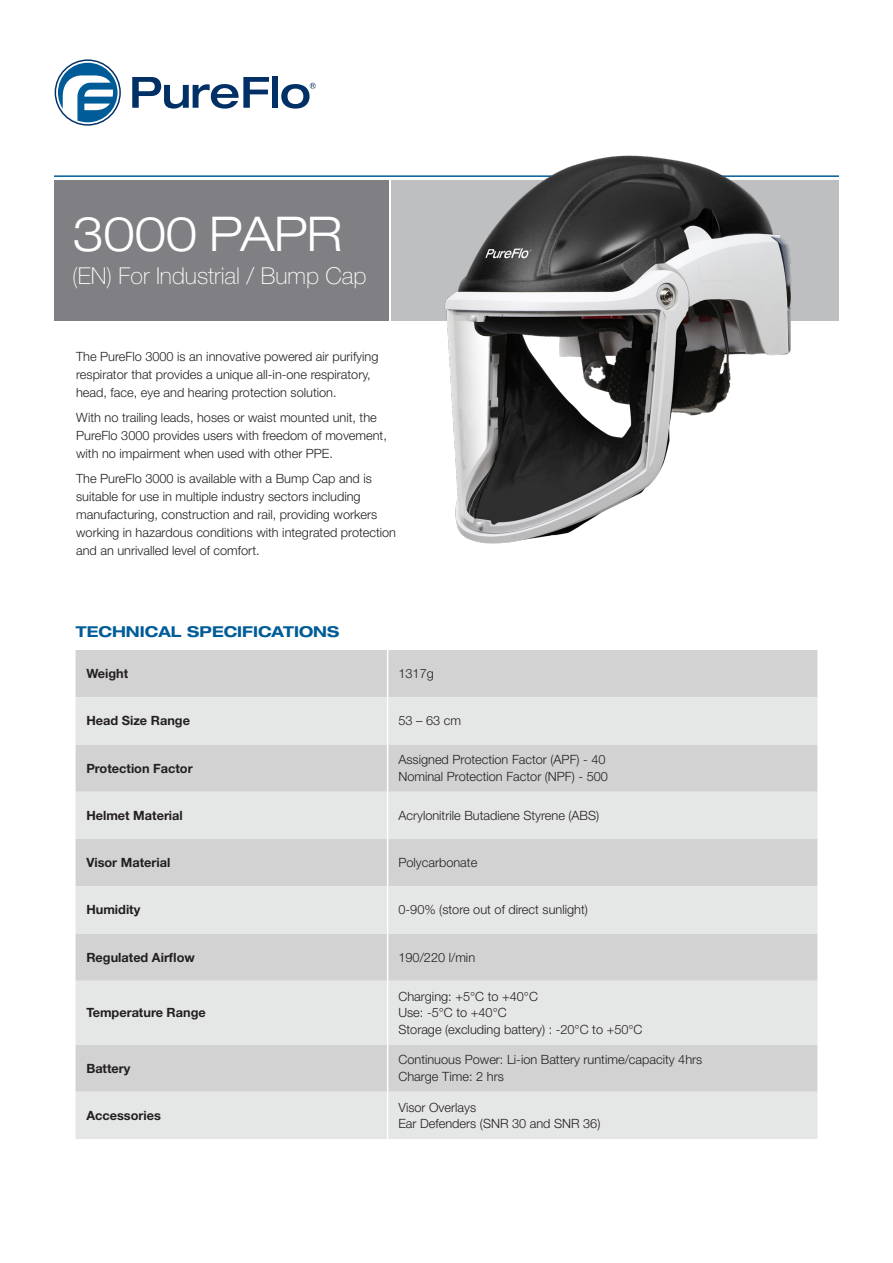
<style>
.page{position:relative;width:893px;height:1263px;background:#fff}
.page>*{position:absolute;margin:0;border:0;box-sizing:border-box;transform-origin:0 0}
.t1{font:300 expanded 48px "Helvetica Neue LT Std";letter-spacing:-.02em;color:#fff}
.t2{font:100 23.25px "Helvetica Neue LT Std";color:#fff}
.t3{font:700 expanded 15px "Helvetica Neue LT Std";color:#005c98}
.Intro_Paragraph{font:300 12.75px/18px "Helvetica Neue LT Std";color:#231f20}
.End_Notes{font:300 12.75px "Helvetica Neue LT Std";color:#231f20}
.End_Notes-2{font:700 12.75px "Helvetica Neue LT Std";color:#231f20}
</style>
<div class="page">
<div style="left:54px;top:180px;width:335px;height:141px;background:#807f83"></div>
<div style="left:392px;top:180px;width:447px;height:141px;background:#bebfc1"></div>
<hr style="left:54px;top:175px;width:785px;height:2px;background:#005c98">
<div style="left:55px;top:59px;width:66px;height:67px;border:1px solid #003066;border-radius:50%"></div>
<svg style="left:58px;top:63px;width:60px;height:59px"></svg>
<svg style="left:132px;top:77px;width:137px;height:32px"></svg>
<div style="left:272px;top:76px;width:6px;height:32px;background:#003066"></div>
<svg style="left:281px;top:83px;width:35px;height:26px"></svg>
<div style="left:76px;top:650px;width:741px;height:47px;background:#d2d2d3"></div>
<svg style="left:76px;top:697px;width:741px;height:442px;fill:#e5e6e6"></svg>
<hr style="left:387px;top:650px;width:1px;height:47px;background:#fff">
<hr style="left:387px;top:697px;width:1px;height:47px;background:#fff">
<hr style="left:387px;top:744px;width:1px;height:48px;background:#fff">
<hr style="left:387px;top:792px;width:1px;height:47px;background:#fff">
<hr style="left:387px;top:839px;width:1px;height:47px;background:#fff">
<hr style="left:387px;top:886px;width:1px;height:47px;background:#fff">
<hr style="left:387px;top:933px;width:1px;height:48px;background:#fff">
<hr style="left:387px;top:981px;width:1px;height:63px;background:#fff">
<hr style="left:387px;top:1044px;width:1px;height:48px;background:#fff">
<hr style="left:387px;top:1092px;width:1px;height:47px;background:#fff">
<img style="left:399px;top:155px;width:436px;height:389px">
<p class="t1" style="left:72px;top:205px;width:271px">3000 PAPR</p>
<p class="t2" style="left:72px;top:263px;width:296px">(EN) For Industrial / Bump Cap</p>
<p class="Intro_Paragraph" style="left:76px;top:348px;width:304px">The PureFlo 3000 is an innovative powered air purifying respirator that provides a unique all-in-one respiratory, head, face, eye and hearing protection solution.</p>
<p class="Intro_Paragraph" style="left:76px;top:408px;width:312px">With no trailing leads, hoses or waist mounted unit, the<br>PureFlo 3000 provides users with freedom of movement, with no impairment when used with other PPE.</p>
<p class="Intro_Paragraph" style="left:76px;top:469px;width:322px">The PureFlo 3000 is available with a Bump Cap and is suitable for use in multiple industry sectors including manufacturing, construction and rail, providing workers working in hazardous conditions with integrated protection and an unrivalled level of comfort.</p>
<p class="t3" style="left:76px;top:622px;width:265px">TECHNICAL SPECIFICATIONS</p>
<p class="End_Notes-2" style="left:86px;top:666px;width:44px">Weight</p>
<p class="End_Notes" style="left:398px;top:666px;width:37px">1317g</p>
<p class="End_Notes-2" style="left:86px;top:713px;width:105px">Head Size Range</p>
<p class="End_Notes" style="left:398px;top:713px;width:64px">53 – 63 cm</p>
<p class="End_Notes-2" style="left:86px;top:760px;width:108px">Protection Factor</p>
<p class="End_Notes" style="left:398px;top:752px;width:209px">Assigned Protection Factor (APF) - 40</p>
<p class="End_Notes" style="left:398px;top:769px;width:211px">Nominal Protection Factor (NPF) - 500</p>
<p class="End_Notes-2" style="left:86px;top:807px;width:98px">Helmet Material</p>
<p class="End_Notes" style="left:398px;top:808px;width:202px">Acrylonitrile Butadiene Styrene (ABS)</p>
<p class="End_Notes-2" style="left:86px;top:855px;width:86px">Visor Material</p>
<p class="End_Notes" style="left:398px;top:855px;width:80px">Polycarbonate</p>
<p class="End_Notes-2" style="left:86px;top:902px;width:56px">Humidity</p>
<p class="End_Notes" style="left:398px;top:902px;width:191px">0-90% (store out of direct sunlight)</p>
<p class="End_Notes-2" style="left:86px;top:949px;width:110px">Regulated Airflow</p>
<p class="End_Notes" style="left:398px;top:949px;width:78px">190/220 l/min</p>
<p class="End_Notes-2" style="left:86px;top:1005px;width:121px">Temperature Range</p>
<p class="End_Notes-2" style="left:86px;top:1060px;width:46px">Battery</p>
<p class="End_Notes-2" style="left:86px;top:1107px;width:76px">Accessories</p>
<p class="End_Notes" style="left:398px;top:988px;width:141px">Charging: +5°C to +40°C</p>
<p class="End_Notes" style="left:398px;top:1005px;width:110px">Use: -5°C to +40°C</p>
<p class="End_Notes" style="left:398px;top:1021px;width:246px">Storage (excluding battery) : -20°C to +50°C</p>
<p class="End_Notes" style="left:398px;top:1052px;width:305px">Continuous Power: Li-ion Battery runtime/capacity 4hrs</p>
<p class="End_Notes" style="left:398px;top:1068px;width:107px">Charge Time: 2 hrs</p>
<p class="End_Notes" style="left:398px;top:1099px;width:79px">Visor Overlays</p>
<p class="End_Notes" style="left:398px;top:1116px;width:203px">Ear Defenders (SNR 30 and SNR 36)</p>
</div>
